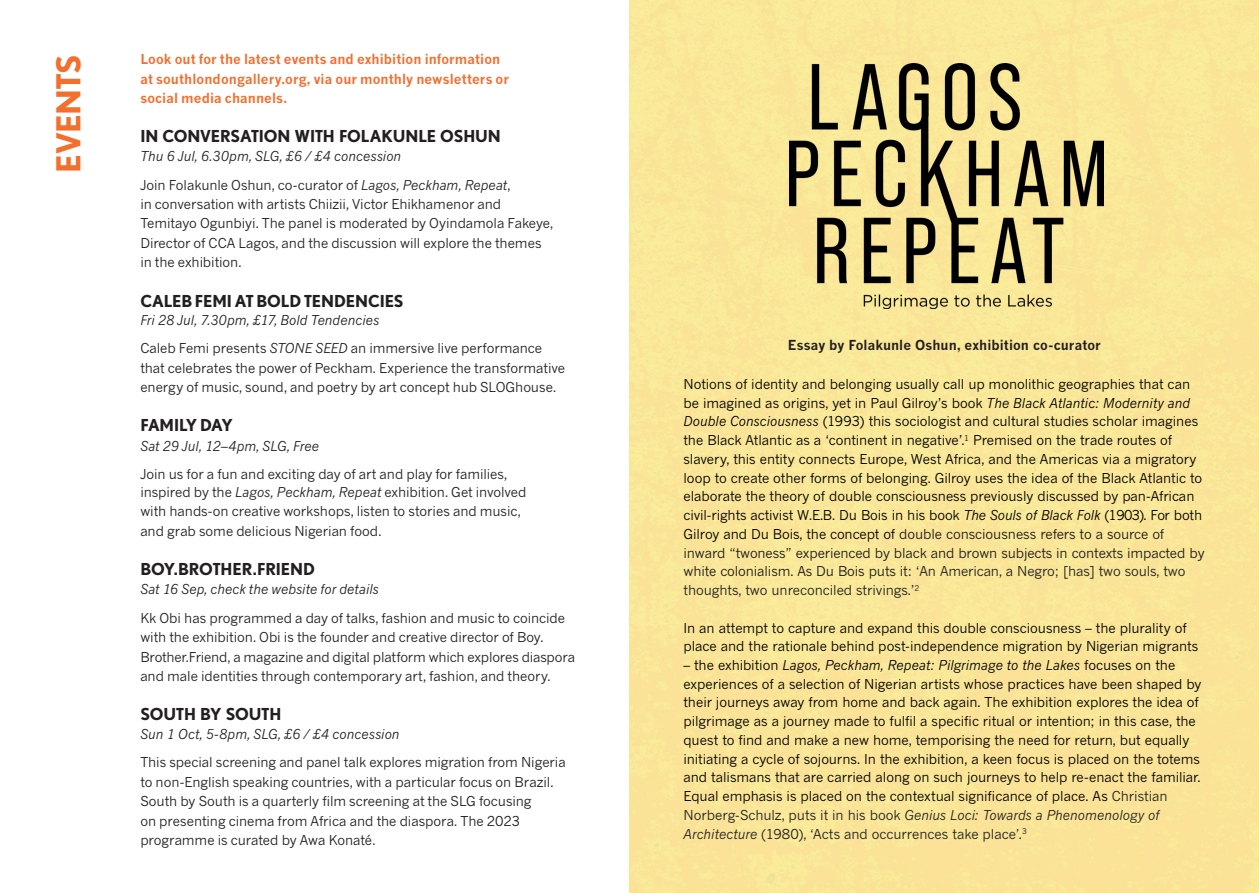
<style>
.page{position:relative;width:1259px;height:893px;background:#fff}
.page>*{position:absolute;margin:0;border:0;box-sizing:border-box;transform-origin:0 0}
.A_head_col{font:700 33px "Nobel";letter-spacing:-.02em;color:#f36f2e}
.B_head{font:700 16.5px "Nobel";letter-spacing:-.01em;color:#231f20}
.Text_spc_ab{font:700 16.5px "Nobel";letter-spacing:-.01em;color:#231f20}
.Text_spc_ab-2{font:700 16.5px "Nobel";letter-spacing:-.04em;color:#231f20}
.Body{font:13.5px/18.8px "News Gothic MT Std";letter-spacing:-.005em;color:#000}
.Text_spc_ab-3{font:13.5px/19.5px "News Gothic MT Std";letter-spacing:-.005em;color:#231f20}
.Italic_no_spc{font:13.5px/19.5px "News Gothic MT Std";letter-spacing:-.005em;color:#231f20}
.Italic_no_spc-2{font:italic 13.5px "News Gothic MT Std";color:#231f20}
.Text_no_spc{font:700 13.5px/19.5px "News Gothic MT Std";letter-spacing:.005em;color:#f36f2e}
.Body-2{font:700 13.5px "News Gothic MT Std";letter-spacing:.005em;color:#231f20}
.s1{font-style:italic}
.s2{color:#1a1a1a}
.s3{color:#202122}
.s4{color:#222}
.s5{font-style:italic;color:#222}
</style>
<div class="page">
<div style="left:629px;top:0;width:630px;height:893px;background:#fae698"></div>
<img style="left:789px;top:64px;width:314px;height:244px">
<p class="A_head_col" style="left:49px;top:173px;width:120px;rotate:-90deg">EVENTS</p>
<p class="Text_no_spc" style="left:140px;top:49px;width:370px">Look out for the latest events and exhibition information at southlondongallery.org, via our monthly newsletters or social media channels.</p>
<p class="B_head" style="left:140px;top:126px;width:362px">IN CONVERSATION WITH FOLAKUNLE OSHUN</p>
<p class="Italic_no_spc-2" style="left:140px;top:148px;width:262px">Thu 6 Jul, 6.30pm, SLG, £6 / £4 concession</p>
<p class="Text_spc_ab-3" style="left:140px;top:175px;width:414px">Join Folakunle Oshun, co-curator of <span class="s1">Lagos, Peckham, Repeat</span>,<br>in conversation with artists Chiizii, Victor Ehikhamenor and Temitayo Ogunbiyi. The panel is moderated by Oyindamola Fakeye, Director of CCA Lagos, and the discussion will explore the themes in the exhibition.</p>
<p class="Text_spc_ab" style="left:140px;top:291px;width:265px">CALEB FEMI AT BOLD TENDENCIES</p>
<p class="Italic_no_spc-2" style="left:140px;top:312px;width:240px">Fri 28 Jul, 7.30pm, £17, Bold Tendencies</p>
<p class="Italic_no_spc" style="left:140px;top:338px;width:426px">Caleb Femi presents <span class="s1">STONE SEED</span> an immersive live performance that celebrates the power of Peckham. Experience the transformative energy of music, sound, and poetry by art concept hub SLOGhouse.</p>
<p class="Text_spc_ab-2" style="left:140px;top:415px;width:94px">FAMILY DAY</p>
<p class="Italic_no_spc-2" style="left:140px;top:438px;width:180px">Sat 29 Jul, 12–4pm, SLG, Free</p>
<p class="Text_spc_ab-3" style="left:140px;top:464px;width:388px;line-height:19px">Join us for a fun and exciting day of art and play for families, inspired by the <span class="s1">Lagos, Peckham, Repeat</span> exhibition. Get involved with hands-on creative workshops, listen to stories and music, and grab some delicious Nigerian food.</p>
<p class="B_head" style="left:140px;top:559px;width:176px">BOY.BROTHER.FRIEND</p>
<p class="Italic_no_spc-2" style="left:140px;top:581px;width:240px">Sat 16 Sep, check the website for details</p>
<p class="Text_spc_ab-3" style="left:140px;top:608px;width:436px">Kk Obi has programmed a day of talks, fashion and music to coincide with the exhibition. Obi is the founder and creative director of Boy.<br>Brother.Friend, a magazine and digital platform which explores diaspora and male identities through contemporary art, fashion, and theory.</p>
<p class="B_head" style="left:140px;top:704px;width:142px">SOUTH BY SOUTH</p>
<p class="Italic_no_spc-2" style="left:140px;top:726px;width:261px">Sun 1 Oct, 5-8pm, SLG, £6 / £4 concession</p>
<p class="Text_spc_ab-3" style="left:140px;top:752px;width:427px">This special screening and panel talk explores migration from Nigeria to non-English speaking countries, with a particular focus on Brazil.<br>South by South is a quarterly film screening at the SLG focusing<br>on presenting cinema from Africa and the diaspora. The 2023 programme is curated by Awa Konaté.</p>
<p class="Body-2" style="left:788px;top:337px;width:314px">Essay by Folakunle Oshun, exhibition co-curator</p>
<p class="Body" style="left:683px;top:374px;width:523px">Notions of identity and belonging usually call up monolithic geographies that can be imagined as origins, yet in Paul Gilroy’s book <span class="s1">The Black Atlantic: Modernity and Double Consciousness</span> (1993) this sociologist and cultural studies scholar imagines the Black Atlantic as a ‘continent in negative’.<sup>1</sup> Premised on the trade routes of slavery, this entity connects Europe, West Africa, and the Americas via a migratory loop to create other forms of belonging. Gilroy uses the idea of the Black Atlantic to elaborate the theory of double consciousness previously discussed by pan-African civil-rights activist W.E.B. Du Bois in his book <span class="s1">The Souls of Black Folk</span> (1903). For both Gilroy and Du Bois, the concept of <span class="s2">double consciousness refers to a source of inward “twoness” experienced by black and brown subjects in contexts impacted by white colonialism. As Du Bois puts it: ‘</span><span class="s3">An American, a Negro; [has] two souls, two thoughts, two unreconciled strivings.’</span><sup>2</sup></p>
<p class="Body" style="left:683px;top:618px;width:516px">In an attempt to capture and expand this double consciousness – the plurality of place and the rationale behind post-independence migration by Nigerian migrants</p>
<p class="Body" style="left:683px;top:655px;width:519px">– the exhibition <span class="s1">Lagos, Peckham, Repeat: Pilgrimage to the Lakes</span> focuses on the experiences of a selection of Nigerian artists whose practices have been shaped by their journeys away from home and back again. The exhibition explores the idea of pilgrimage as a journey made to fulfil a specific ritual or intention; in this case, the quest to find and make a new home, temporising the need for return, but equally initiating a cycle of sojourns. In the exhibition, a keen focus is placed on the totems and talismans that are carried along on such journeys to help re-enact the familiar.<br>Equal emphasis is placed on the contextual significance of place. As <span class="s4">Christian Norberg-Schulz, puts it in his book</span> <span class="s5">Genius Loci: Towards a Phenomenology of Architecture</span> <span class="s4">(1980), ‘Acts and occurrences take place’.</span><sup>3</sup></p>
</div>
